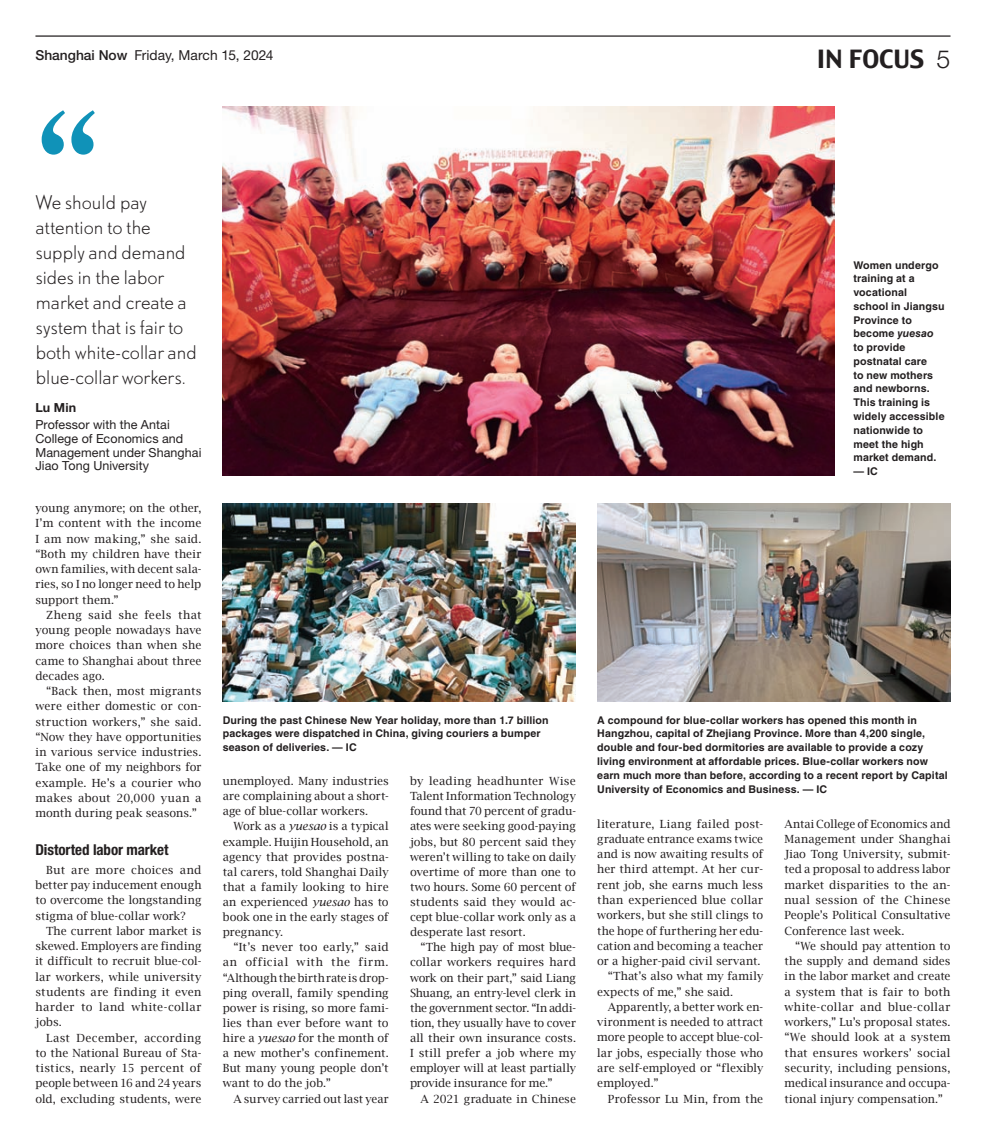
<style>
.page{position:relative;width:986px;height:1138px;background:#fff}
.page>*{position:absolute;margin:0;border:0;box-sizing:border-box;transform-origin:0 0}
._1_q-marks{font:162.5px "Century Old Style Std";color:#1092b8}
.t1{font:25px "Charcoal";color:#231f20}
._1_quote-1{font:300 17.5px/25px "DTL Nobel T";letter-spacing:-.02em;color:#231f20}
._0_xhead{font:700 condensed 15px "Helvetica Neue LT Std";letter-spacing:-.005em;color:#231f20}
.t2{font:13.75px "Helvetica Neue LT Std";color:#231f20}
._1_quote-3{font:12.5px/13.8px "Helvetica Neue LT Std";letter-spacing:.005em;color:#231f20}
._1_quote-2{font:700 12.5px "Helvetica Neue LT Std";color:#231f20}
._0_body{font:11.25px/15.2px "Lucida Bright";letter-spacing:.005em;color:#231f20;text-align:justify}
._1_caption{font:700 10.62px/13.8px "Helvetica LT Std";letter-spacing:.01em;color:#231f20}
.s1{font-weight:500}
.s2{font-family:"Helvetica Neue LT Std";font-weight:300}
.s3{font-style:italic}
</style>
<div class="page">
<hr style="left:35px;top:35px;width:915px;height:2px;background:#231f20">
<img style="left:223px;top:503px;width:352px;height:199px">
<img style="left:597px;top:503px;width:353px;height:199px">
<img style="left:223px;top:106px;width:610px;height:369px">
<p class="t2" style="left:35px;top:47px;width:239px"><span class="s1">Shanghai Now</span> Friday, March 15, 2024</p>
<p class="t1" style="left:816px;top:43px;width:136px">IN FOCUS <span class="s2">5</span></p>
<p class="_1_q-marks" style="left:35px;top:67px;width:66px">“</p>
<p class="_1_quote-1" style="left:35px;top:189px;width:163px">We should pay attention to the supply and demand sides in the labor market and create a system that is fair to both white-collar and blue-collar workers.</p>
<p class="_1_quote-2" style="left:35px;top:399px;width:42px">Lu Min</p>
<p class="_1_quote-3" style="left:35px;top:417px;width:167px">Professor with the Antai<br>College of Economics and<br>Management under Shanghai<br>Jiao Tong University</p>
<p class="_0_body" style="left:35px;top:500px;width:167px">young anymore; on the other, I’m content with the income I am now making,” she said. “Both my children have their own families, with decent sala&shy;ries, so I no longer need to help support them.”</p>
<p class="_0_body" style="left:35px;top:607px;width:167px;text-indent:11px">Zheng said she feels that young people nowadays have more choices than when she came to Shanghai about three decades ago.</p>
<p class="_0_body" style="left:35px;top:683px;width:167px;text-indent:11px">“Back then, most migrants were either domestic or con&shy;struction workers,” she said. “Now they have opportunities in various service industries.<br>Take one of my neighbors for example. He’s a courier who makes about 20,000 yuan a month during peak seasons.”</p>
<p class="_0_xhead" style="left:35px;top:840px;width:134px">Distorted labor market</p>
<p class="_0_body" style="left:35px;top:862px;width:167px;text-indent:11px">But are more choices and better pay inducement enough to overcome the longstanding stigma of blue-collar work?</p>
<p class="_0_body" style="left:35px;top:923px;width:167px;text-indent:11px">The current labor market is skewed. Employers are finding it difficult to recruit blue-col&shy;lar workers, while university students are finding it even harder to land white-collar jobs.</p>
<p class="_0_body" style="left:35px;top:1029px;width:167px;text-indent:11px">Last December, according to the National Bureau of Sta&shy;tistics, nearly 15 percent of people between 16 and 24 years old, excluding students, were</p>
<p class="_1_caption" style="left:853px;top:258px;width:93px">Women undergo training at a vocational<br>school in Jiangsu<br>Province to become <span class="s3">yuesao </span>to provide postnatal care<br>to new mothers and newborns.<br>This training is widely accessible nationwide to meet the high market demand.</p>
<p class="_1_caption" style="left:853px;top:464px;width:26px">— IC</p>
<p class="_1_caption" style="left:223px;top:713px;width:327px">During the past Chinese New Year holiday, more than 1.7 billion packages were dispatched in China, giving couriers a bumper season of deliveries. — IC</p>
<p class="_1_caption" style="left:597px;top:713px;width:352px">A compound for blue-collar workers has opened this month in Hangzhou, capital of Zhejiang Province. More than 4,200 single, double and four-bed dormitories are available to provide a cozy living environment at affordable prices. Blue-collar workers now earn much more than before, according to a recent report by Capital University of Economics and Business. — IC</p>
<p class="_0_body" style="left:223px;top:773px;width:167px">unemployed. Many industries are complaining about a short&shy;age of blue-collar workers.</p>
<p class="_0_body" style="left:223px;top:818px;width:167px;text-indent:11px">Work as a <span class="s3">yuesao</span> is a typical example. Huijin Household, an agency that provides postna&shy;tal carers, told Shanghai Daily that a family looking to hire an experienced <span class="s3">yuesao</span> has to book one in the early stages of pregnancy.</p>
<p class="_0_body" style="left:223px;top:939px;width:167px;text-indent:11px">“It’s never too early,” said an official with the firm. “Although the birth rate is drop&shy;ping overall, family spending power is rising, so more fami&shy;lies than ever before want to hire a <span class="s3">yuesao</span> for the month of a new mother’s confinement.<br>But many young people don’t want to do the job.”</p>
<p class="_0_body" style="left:233px;top:1090px;width:157px">A survey carried out last year</p>
<p class="_0_body" style="left:410px;top:773px;width:167px">by leading headhunter Wise Talent Information Technology found that 70 percent of gradu&shy;ates were seeking good-paying jobs, but 80 percent said they weren’t willing to take on daily overtime of more than one to two hours. Some 60 percent of students said they would ac&shy;cept blue-collar work only as a desperate last resort.</p>
<p class="_0_body" style="left:410px;top:939px;width:167px;text-indent:11px">“The high pay of most blue&shy;collar workers requires hard work on their part,” said Liang Shuang, an entry-level clerk in the government sector. “In addi&shy;tion, they usually have to cover all their own insurance costs.<br>I still prefer a job where my employer will at least partially provide insurance for me.”</p>
<p class="_0_body" style="left:420px;top:1090px;width:157px">A 2021 graduate in Chinese</p>
<p class="_0_body" style="left:597px;top:816px;width:167px">literature, Liang failed post&shy;graduate entrance exams twice and is now awaiting results of her third attempt. At her cur&shy;rent job, she earns much less than experienced blue collar workers, but she still clings to the hope of furthering her edu&shy;cation and becoming a teacher or a higher-paid civil servant.</p>
<p class="_0_body" style="left:597px;top:968px;width:167px;text-indent:11px">“That’s also what my family expects of me,” she said.</p>
<p class="_0_body" style="left:597px;top:999px;width:167px;text-indent:11px">Apparently, a better work en&shy;vironment is needed to attract more people to accept blue-col&shy;lar jobs, especially those who are self-employed or “flexibly employed.”</p>
<p class="_0_body" style="left:607px;top:1090px;width:157px">Professor Lu Min, from the</p>
<p class="_0_body" style="left:784px;top:816px;width:167px">Antai College of Economics and Management under Shanghai Jiao Tong University, submit&shy;ted a proposal to address labor market disparities to the an&shy;nual session of the Chinese People’s Political Consultative Conference last week.</p>
<p class="_0_body" style="left:784px;top:938px;width:167px;text-indent:11px">“We should pay attention to the supply and demand sides in the labor market and create a system that is fair to both white-collar and blue-collar workers,” Lu’s proposal states. “We should look at a system that ensures workers’ social security, including pensions, medical insurance and occupa&shy;tional injury compensation.”</p>
</div>
